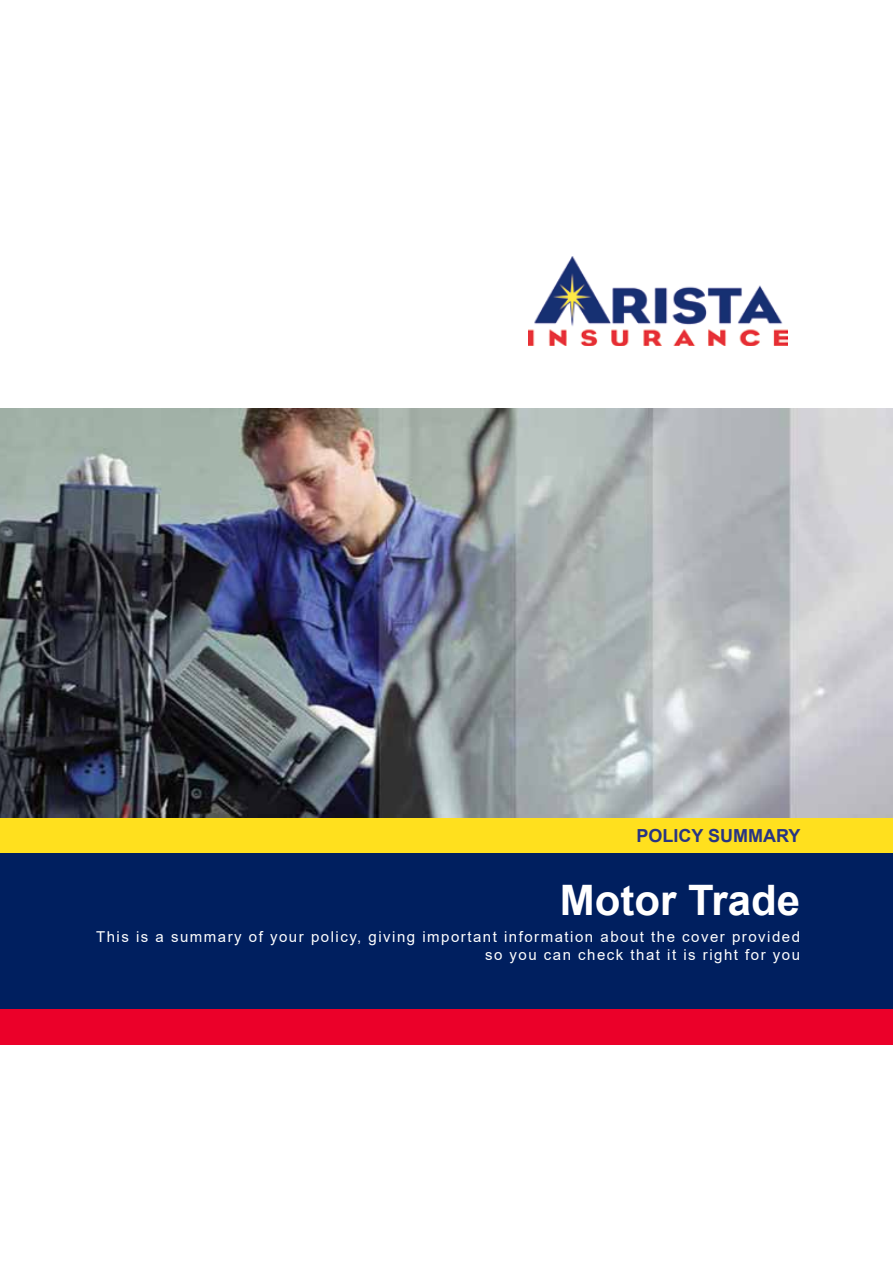
<style>
.page{position:relative;width:893px;height:1263px;background:#fff}
.page>*{position:absolute;margin:0;border:0;box-sizing:border-box;transform-origin:0 0}
.t1{font:700 42px "Arial";color:#fff}
.t2{font:700 18px "Arial";color:#283583}
.t3{font:15px/18px "Arial";letter-spacing:.1em;color:#fff;text-align:right}
</style>
<div class="page">
<div style="left:1px;top:819px;width:892px;height:34px;background:#ffe01e"></div>
<div style="left:1px;top:853px;width:892px;height:156px;background:#001f5f"></div>
<div style="left:1px;top:1009px;width:892px;height:35px;background:#eb0029"></div>
<img style="left:528px;top:257px;width:259px;height:88px">
<img style="left:0;top:408px;width:893px;height:409px">
<p class="t2" style="left:636px;top:823px;width:166px">POLICY SUMMARY</p>
<h1 class="t1" style="left:560px;top:871px;width:242px">Motor Trade</h1>
<p class="t3" style="left:96px;top:928px;width:705px">This is a summary of your policy, giving important information about the cover provided so you can check that it is right for you</p>
</div>
